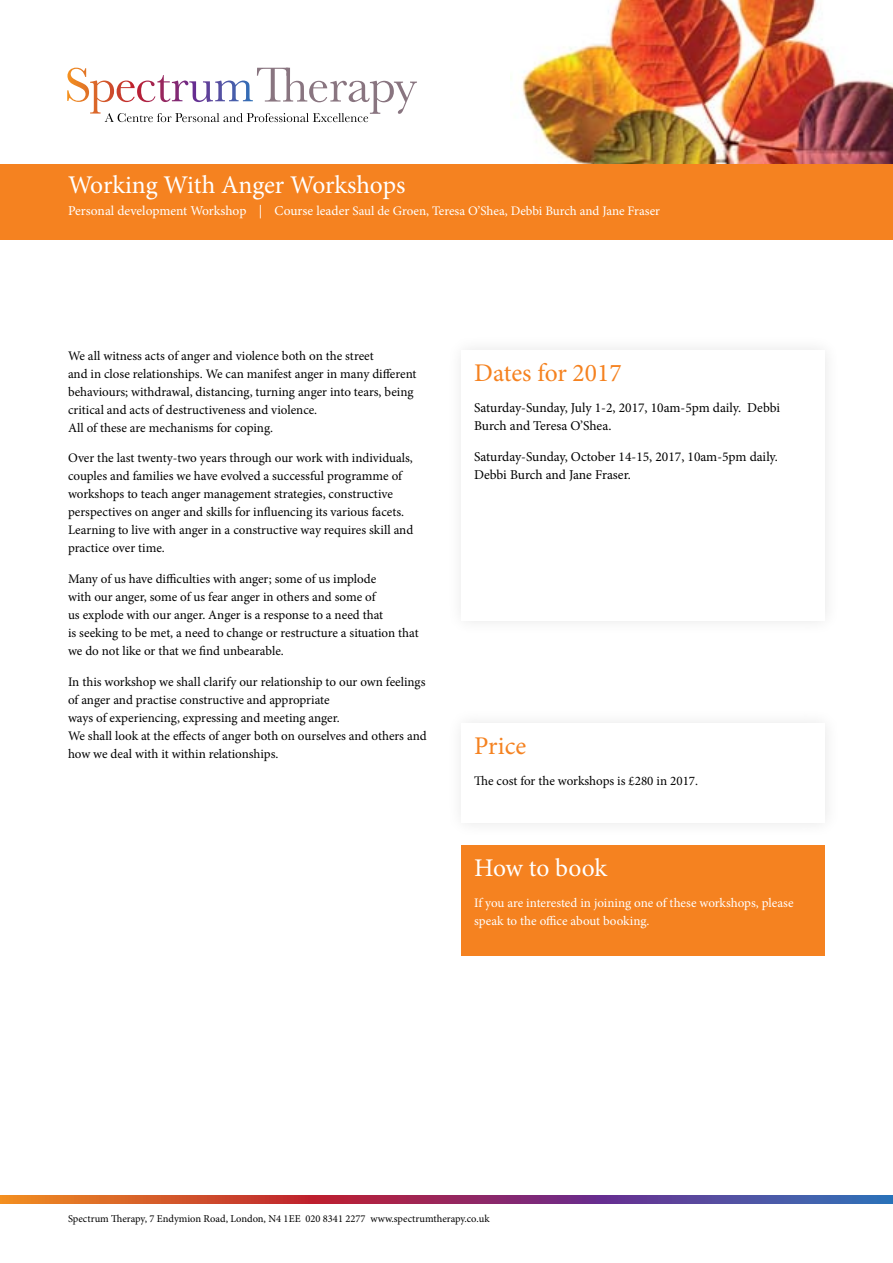
<style>
.page{position:relative;width:893px;height:1263px;background:#fff}
.page>*{position:absolute;margin:0;border:0;box-sizing:border-box;transform-origin:0 0}
.t1{font:25.5px "Minion Pro";letter-spacing:-.005em;color:#fff}
.t2{font:25.5px "Minion Pro";color:#f58220}
.t3{font:13.5px/18px "Minion Pro";letter-spacing:-.005em;color:#000}
.t4{font:13.05px/18px "Minion Pro";letter-spacing:-.005em;color:#000}
.t5{font:13.05px/18px "Minion Pro";letter-spacing:-.005em;color:#fff}
.t6{font:10.5px "Minion Pro";color:#000}
.s1{font-size:13.5px}
</style>
<div class="page">
<img style="left:522px;top:0;width:371px;height:164px">
<svg style="left:67px;top:68px;width:350px;height:54px"></svg>
<div style="left:461px;top:845px;width:364px;height:111px;background:#f58220"></div>
<div style="left:0;top:164px;width:893px;height:75px;background:#f58220"></div>
<svg style="left:0;top:1195px;width:893px;height:9px"></svg>
<h1 class="t1" style="left:68px;top:167px;width:339px">Working With Anger Workshops</h1>
<p class="t5" style="left:68px;top:202px;width:594px"><span class="s1">Personal development Workshop | Course leader</span> Saul de Groen, Teresa O’Shea, Debbi Burch and Jane Fraser</p>
<p class="t4" style="left:68px;top:346px;width:350px">We all witness acts of anger and violence both on the street<br>and in close relationships. We can manifest anger in many different behaviours; withdrawal, distancing, turning anger into tears, being critical and acts of destructiveness and violence.<br>All of these are mechanisms for coping.</p>
<p class="t4" style="left:68px;top:449px;width:347px">Over the last twenty-two years through our work with individuals, couples and families we have evolved a successful programme of workshops to teach anger management strategies, constructive perspectives on anger and skills for influencing its various facets.<br>Learning to live with anger in a constructive way requires skill and practice over time.</p>
<p class="t4" style="left:68px;top:570px;width:352px">Many of us have difficulties with anger; some of us implode<br>with our anger, some of us fear anger in others and some of<br>us explode with our anger. Anger is a response to a need that<br>is seeking to be met, a need to change or restructure a situation that we do not like or that we find unbearable.</p>
<p class="t4" style="left:68px;top:673px;width:360px">In this workshop we shall clarify our relationship to our own feelings of anger and practise constructive and appropriate<br>ways of experiencing, expressing and meeting anger.<br>We shall look at the effects of anger both on ourselves and others and how we deal with it within relationships.</p>
<h1 class="t2" style="left:474px;top:356px;width:149px">Dates for 2017</h1>
<p class="t3" style="left:474px;top:399px;width:307px">Saturday-Sunday, July 1-2, 2017, 10am-5pm daily. Debbi<br>Burch and Teresa O’Shea.</p>
<p class="t3" style="left:474px;top:448px;width:305px">Saturday-Sunday, October 14-15, 2017, 10am-5pm daily.<br>Debbi Burch and Jane Fraser.</p>
<h1 class="t2" style="left:474px;top:729px;width:54px">Price</h1>
<p class="t4" style="left:474px;top:772px;width:226px">The cost for the workshops is £280 in 2017.</p>
<h1 class="t1" style="left:474px;top:851px;width:135px">How to book</h1>
<p class="t5" style="left:474px;top:894px;width:321px">If you are interested in joining one of these workshops, please speak to the office about booking.</p>
<p class="t6" style="left:68px;top:1212px;width:423px">Spectrum Therapy, 7 Endymion Road, London, N4 1EE 020 8341 2277 www.spectrumtherapy.co.uk</p>
</div>
